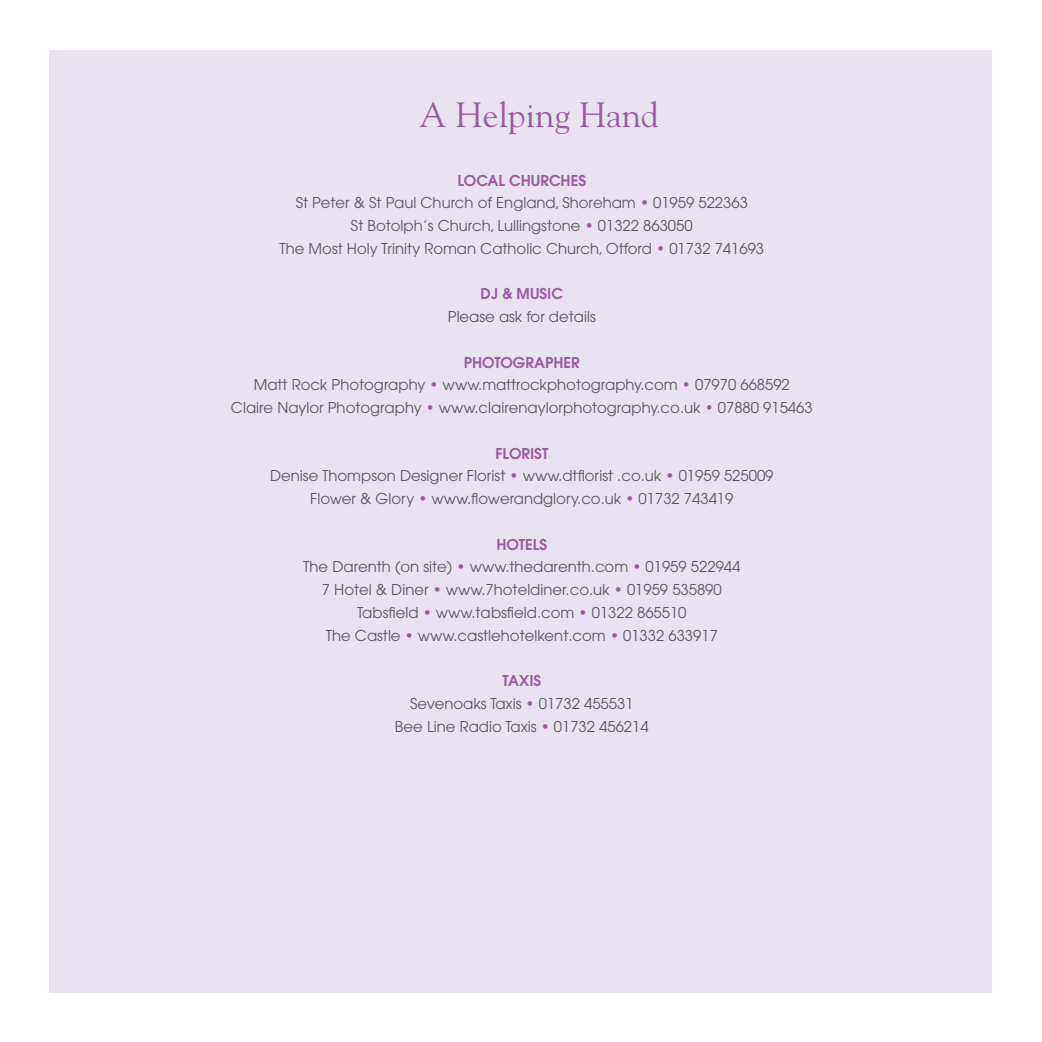
<style>
.page{position:relative;width:1042px;height:1042px;background:#fff}
.page>*{position:absolute;margin:0;border:0;box-sizing:border-box;transform-origin:0 0}
.t1{font:35px "Goudy";color:#9b5ba4}
.t2{font:14.88px/22.8px "Avant Garde";color:#58595b;text-align:center}
.t3{font:600 14.88px "Avant Garde";color:#9b5ba4}
.s1{font-weight:600;color:#9b5ba4}
.s2{color:#9b5ba4}
</style>
<div class="page">
<div style="left:50px;top:50px;width:942px;height:942px;background:#e9e3f1"></div>
<h1 class="t1" style="left:419px;top:93px;width:241px">A Helping Hand</h1>
<p class="t2" style="left:279px;top:169px;width:486px"><span class="s1">LOCAL CHURCHES<br></span>St Peter &amp; St Paul Church of England, Shoreham <span class="s2">•</span> 01959 522363<br>St Botolph’s Church, Lullingstone <span class="s2">•</span> 01322 863050<br>The Most Holy Trinity Roman Catholic Church, Otford <span class="s2">•</span> 01732 741693</p>
<p class="t3" style="left:480px;top:284px;width:84px">DJ &amp; MUSIC</p>
<p class="t2" style="left:448px;top:305px;width:149px">Please ask for details</p>
<p class="t2" style="left:231px;top:351px;width:583px"><span class="s1">PHOTOGRAPHER<br></span>Matt Rock Photography <span class="s2">•</span> www.mattrockphotography.com <span class="s2">•</span> 07970 668592<br>Claire Naylor Photography <span class="s2">•</span> www.clairenaylorphotography.co.uk <span class="s2">•</span> 07880 915463</p>
<p class="t2" style="left:270px;top:442px;width:505px"><span class="s1">FLORIST<br></span>Denise Thompson Designer Florist <span class="s2">•</span> www.dtflorist .co.uk <span class="s2">•</span> 01959 525009<br>Flower &amp; Glory <span class="s2">•</span> www.flowerandglory.co.uk <span class="s2">•</span> 01732 743419</p>
<p class="t2" style="left:303px;top:533px;width:439px"><span class="s1">HOTELS<br></span>The Darenth (on site) <span class="s2">•</span> www.thedarenth.com <span class="s2">•</span> 01959 522944<br>7 Hotel &amp; Diner <span class="s2">•</span> www.7hoteldiner.co.uk <span class="s2">•</span> 01959 535890<br>Tabsfield <span class="s2">•</span> www.tabsfield.com <span class="s2">•</span> 01322 865510<br>The Castle <span class="s2">•</span> www.castlehotelkent.com <span class="s2">•</span> 01332 633917</p>
<p class="t2" style="left:395px;top:669px;width:255px"><span class="s1">TAXIS<br></span>Sevenoaks Taxis <span class="s2">•</span> 01732 455531<br>Bee Line Radio Taxis <span class="s2">•</span> 01732 456214</p>
</div>
